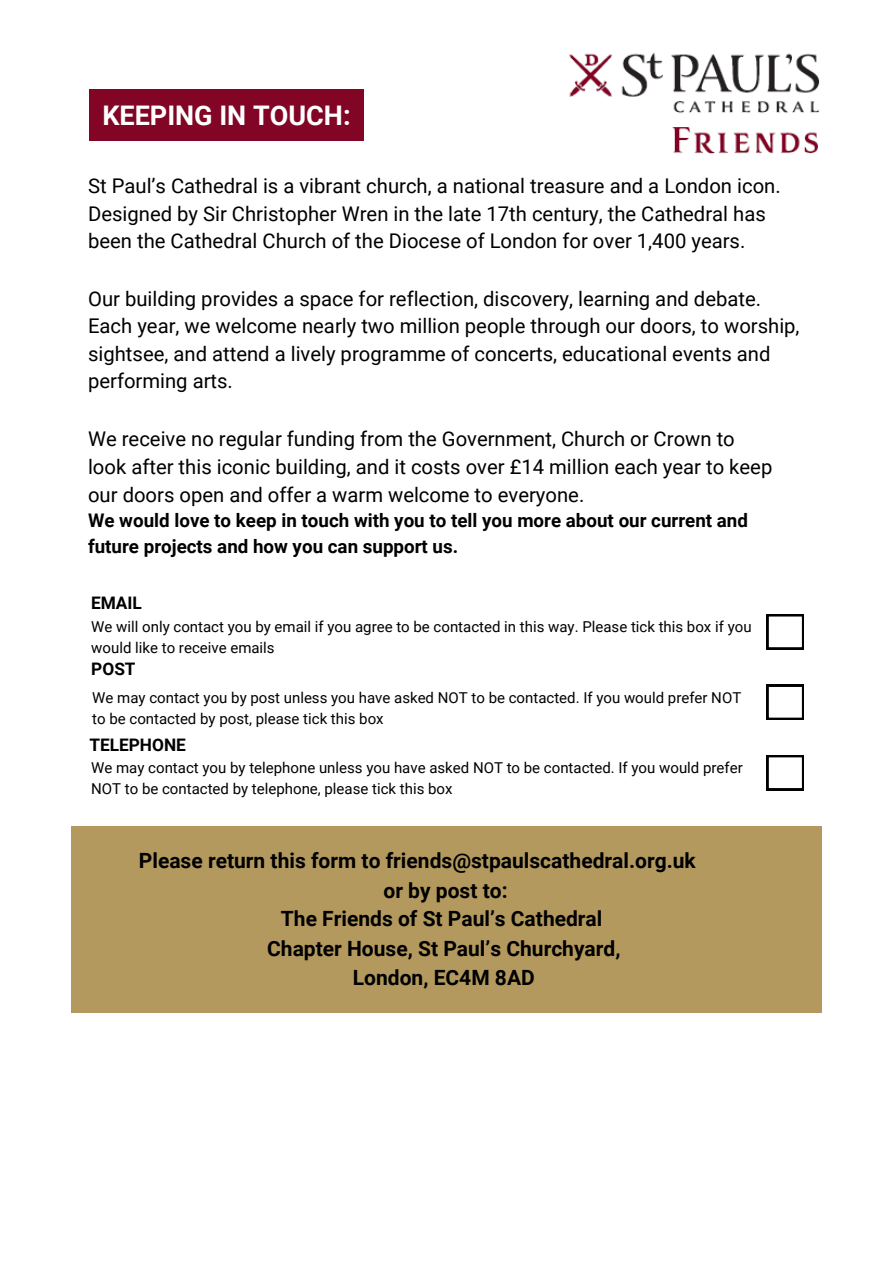
<style>
.page{position:relative;width:894px;height:1264px;background:#fff}
.page>*{position:absolute;margin:0;border:0;box-sizing:border-box;transform-origin:0 0}
.t1{font:700 27px "Roboto";color:#fff}
.t2{font:700 21px/29.2px "Roboto";color:#000;text-align:center}
.t3{font:20.25px/27.6px "Roboto";color:#000}
.t4{font:700 18.75px/25.3px "Roboto";color:#000}
.t5{font:700 17.25px "Roboto";color:#000}
.t6{font:15px/20.9px "Roboto";color:#000}
</style>
<div class="page">
<div style="left:89px;top:89px;width:274px;height:51px;background:#830525"></div>
<div style="left:71px;top:825px;width:750px;height:187px;background:#b3995d"></div>
<div style="left:764px;top:612px;width:42px;height:39px;border:5px solid #000"></div>
<div style="left:764px;top:682px;width:42px;height:40px;border:5px solid #000"></div>
<div style="left:764px;top:752px;width:42px;height:40px;border:5px solid #000"></div>
<img style="left:569px;top:52px;width:251px;height:102px">
<h1 class="t1" style="left:102px;top:100px;width:250px">KEEPING IN TOUCH:</h1>
<p class="t3" style="left:88px;top:172px;width:694px">St Paul’s Cathedral is a vibrant church, a national treasure and a London icon.<br>Designed by Sir Christopher Wren in the late 17th century, the Cathedral has been the Cathedral Church of the Diocese of London for over 1,400 years.</p>
<h3 class="t3" style="left:88px;top:285px;width:712px">Our building provides a space for reflection, discovery, learning and debate.<br>Each year, we welcome nearly two million people through our doors, to worship, sightsee, and attend a lively programme of concerts, educational events and performing arts.</h3>
<h3 class="t3" style="left:88px;top:425px;width:685px">We receive no regular funding from the Government, Church or Crown to look after this iconic building, and it costs over £14 million each year to keep our doors open and offer a warm welcome to everyone.</h3>
<h3 class="t4" style="left:88px;top:508px;width:661px">We would love to keep in touch with you to tell you more about our current and future projects and how you can support us.</h3>
<p class="t5" style="left:91px;top:593px;width:52px">EMAIL</p>
<p class="t6" style="left:91px;top:616px;width:661px">We will only contact you by email if you agree to be contacted in this way. Please tick this box if you would like to receive emails</p>
<p class="t5" style="left:91px;top:659px;width:46px">POST</p>
<p class="t6" style="left:92px;top:687px;width:650px">We may contact you by post unless you have asked NOT to be contacted. If you would prefer NOT to be contacted by post, please tick this box</p>
<h4 class="t6" style="left:91px;top:757px;width:653px">We may contact you by telephone unless you have asked NOT to be contacted. If you would prefer<br>NOT to be contacted by telephone, please tick this box</h4>
<p class="t5" style="left:89px;top:734px;width:98px">TELEPHONE</p>
<h3 class="t2" style="left:139px;top:846px;width:558px">Please return this form to friends@stpaulscathedral.org.uk</h3>
<h4 class="t2" style="left:383px;top:875px;width:126px">or by post to:</h4>
<p class="t2" style="left:281px;top:904px;width:323px">The Friends of St Paul’s Cathedral</p>
<p class="t2" style="left:267px;top:933px;width:355px">Chapter House, St Paul’s Churchyard,<br>London, EC4M 8AD</p>
</div>
